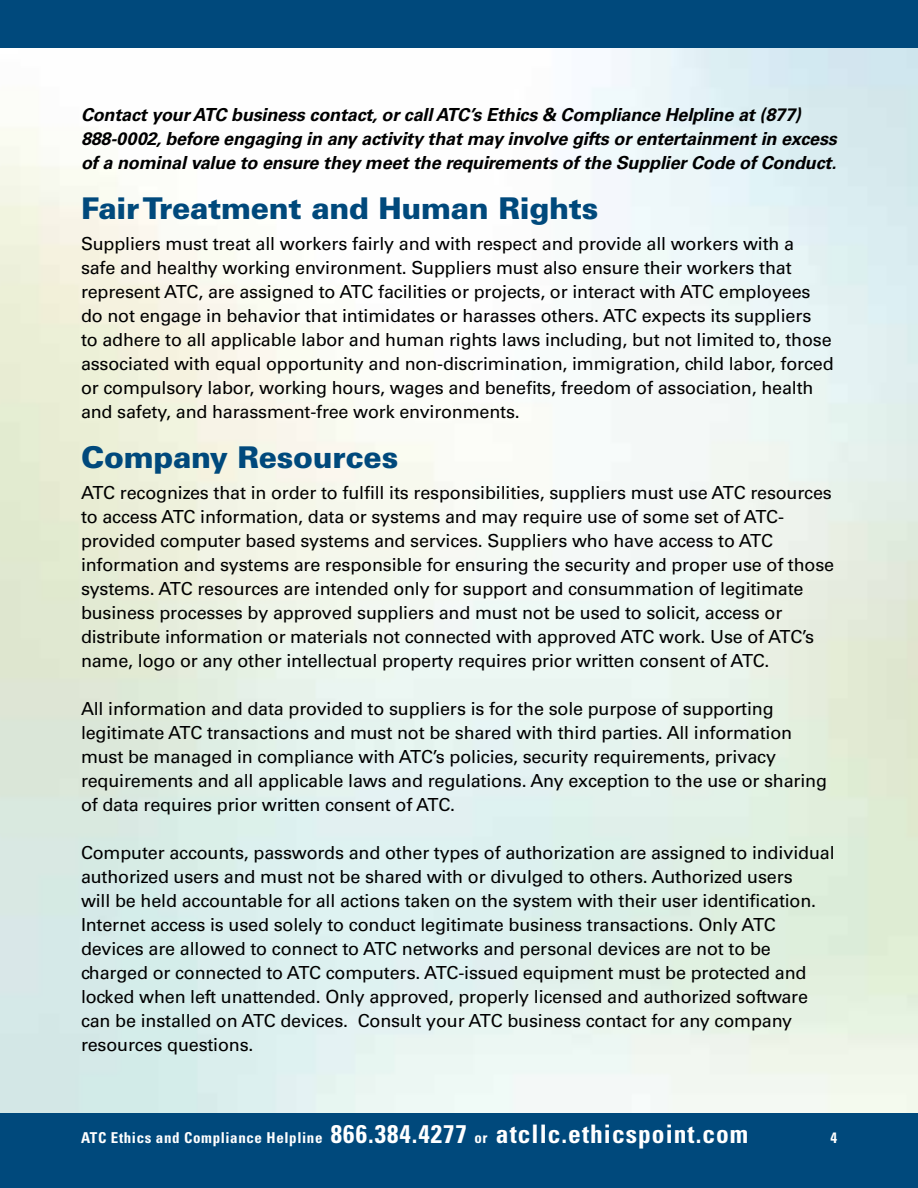
<style>
.page{position:relative;width:918px;height:1188px;background:#fff}
.page>*{position:absolute;margin:0;border:0;box-sizing:border-box;transform-origin:0 0}
.t1{font:900 30px "Univers LT Std";letter-spacing:-.01em;color:#00497c}
.t2{font:700 condensed 25.5px "Univers LT Std";letter-spacing:.04em;color:#fff}
.t3{font:18px/24px "Univers LT Std";letter-spacing:-.01em;color:#000}
.t4{font:italic 700 18px/24px "Univers LT Std";letter-spacing:-.01em;color:#000}
.t5{font:700 condensed 15px "Univers LT Std";color:#fff}
.s1{font-size:15px}
</style>
<div class="page">
<div style="left:0;top:1107px;width:918px;height:81px;background:#00497c"></div>
<div style="left:0;top:0;width:918px;height:49px;background:#00497c"></div>
<img style="left:1px;top:49px;width:917px;height:1063px">
<p class="t4" style="left:81px;top:103px;width:757px">Contact your ATC business contact, or call ATC’s Ethics &amp; Compliance Helpline at (877)<br>888-0002, before engaging in any activity that may involve gifts or entertainment in excess of a nominal value to ensure they meet the requirements of the Supplier Code of Conduct.</p>
<h1 class="t1" style="left:81px;top:190px;width:519px">Fair Treatment and Human Rights</h1>
<p class="t3" style="left:81px;top:232px;width:754px">Suppliers must treat all workers fairly and with respect and provide all workers with a<br>safe and healthy working environment. Suppliers must also ensure their workers that represent ATC, are assigned to ATC facilities or projects, or interact with ATC employees do not engage in behavior that intimidates or harasses others. ATC expects its suppliers<br>to adhere to all applicable labor and human rights laws including, but not limited to, those associated with equal opportunity and non-discrimination, immigration, child labor, forced or compulsory labor, working hours, wages and benefits, freedom of association, health and safety, and harassment-free work environments.</p>
<h1 class="t1" style="left:81px;top:439px;width:319px">Company Resources</h1>
<p class="t3" style="left:81px;top:481px;width:755px">ATC recognizes that in order to fulfill its responsibilities, suppliers must use ATC resources to access ATC information, data or systems and may require use of some set of ATC&shy;provided computer based systems and services. Suppliers who have access to ATC information and systems are responsible for ensuring the security and proper use of those systems. ATC resources are intended only for support and consummation of legitimate business processes by approved suppliers and must not be used to solicit, access or distribute information or materials not connected with approved ATC work. Use of ATC’s name, logo or any other intellectual property requires prior written consent of ATC.</p>
<p class="t3" style="left:81px;top:697px;width:748px">All information and data provided to suppliers is for the sole purpose of supporting legitimate ATC transactions and must not be shared with third parties. All information must be managed in compliance with ATC’s policies, security requirements, privacy requirements and all applicable laws and regulations. Any exception to the use or sharing of data requires prior written consent of ATC.</p>
<p class="t3" style="left:81px;top:841px;width:755px">Computer accounts, passwords and other types of authorization are assigned to individual authorized users and must not be shared with or divulged to others. Authorized users<br>will be held accountable for all actions taken on the system with their user identification.<br>Internet access is used solely to conduct legitimate business transactions. Only ATC devices are allowed to connect to ATC networks and personal devices are not to be charged or connected to ATC computers. ATC-issued equipment must be protected and locked when left unattended. Only approved, properly licensed and authorized software can be installed on ATC devices. Consult your ATC business contact for any company resources questions.</p>
<h2 class="t2" style="left:81px;top:1119px;width:669px"><span class="s1">ATC Ethics and Compliance Helpline</span> 866.384.4277 <span class="s1">or</span> atcllc.ethicspoint.com</h2>
<p class="t5" style="left:830px;top:1129px;width:8px">4</p>
</div>
